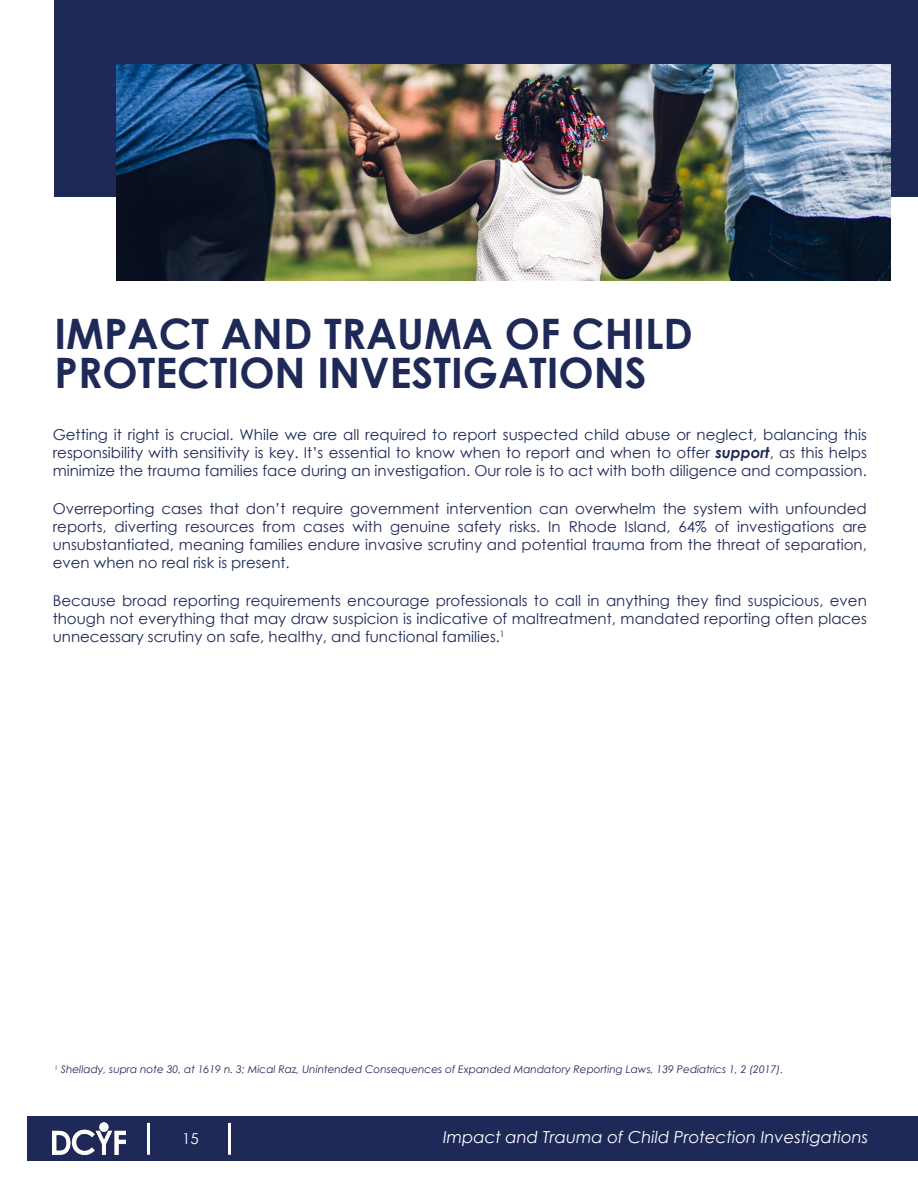
<style>
.page{position:relative;width:918px;height:1188px;background:#fff}
.page>*{position:absolute;margin:0;border:0;box-sizing:border-box;transform-origin:0 0}
.t1{font:700 42px/39px "Century Gothic";color:#1f2957}
.t2{font:italic 16.5px "Century Gothic";color:#fff}
.t3{font:15px/18px "Century Gothic";color:#1f2957;text-align:justify}
.t4{font:15px "Century Gothic";color:#fff}
.t5{font:italic 10.5px "Century Gothic";color:#1f2957}
.s1{font-weight:700;font-style:italic}
</style>
<div class="page">
<div style="left:27px;top:1117px;width:891px;height:44px;background:#1f2957"></div>
<img style="left:53px;top:1123px;width:72px;height:32px">
<hr style="left:147px;top:1123px;width:3px;height:32px;background:#fff">
<hr style="left:228px;top:1123px;width:3px;height:32px;background:#fff">
<div style="left:54px;top:0;width:864px;height:197px;background:#1f2957"></div>
<img style="left:117px;top:65px;width:774px;height:216px">
<h1 class="t1" style="left:55px;top:312px;width:640px">IMPACT AND TRAUMA OF CHILD<br>PROTECTION INVESTIGATIONS</h1>
<p class="t3" style="left:53px;top:425px;width:816px">Getting it right is crucial. While we are all required to report suspected child abuse or neglect, balancing this responsibility with sensitivity is key. It’s essential to know when to report and when to offer <span class="s1">support</span>, as this helps minimize the trauma families face during an investigation. Our role is to act with both diligence and compassion.</p>
<p class="t3" style="left:53px;top:499px;width:816px">Overreporting cases that don’t require government intervention can overwhelm the system with unfounded reports, diverting resources from cases with genuine safety risks. In Rhode Island, 64% of investigations are unsubstantiated, meaning families endure invasive scrutiny and potential trauma from the threat of separation, even when no real risk is present.</p>
<p class="t3" style="left:53px;top:591px;width:816px">Because broad reporting requirements encourage professionals to call in anything they find suspicious, even though not everything that may draw suspicion is indicative of maltreatment, mandated reporting often places unnecessary scrutiny on safe, healthy, and functional families.<sup>1</sup></p>
<p class="t5" style="left:55px;top:1062px;width:730px"><sup>1</sup> Shellady, supra note 30, at 1619 n. 3; Mical Raz, Unintended Consequences of Expanded Mandatory Reporting Laws, 139 Pediatrics 1, 2 (2017).</p>
<p class="t4" style="left:182px;top:1128px;width:18px">15</p>
<p class="t2" style="left:443px;top:1126px;width:427px">Impact and Trauma of Child Protection Investigations</p>
</div>
